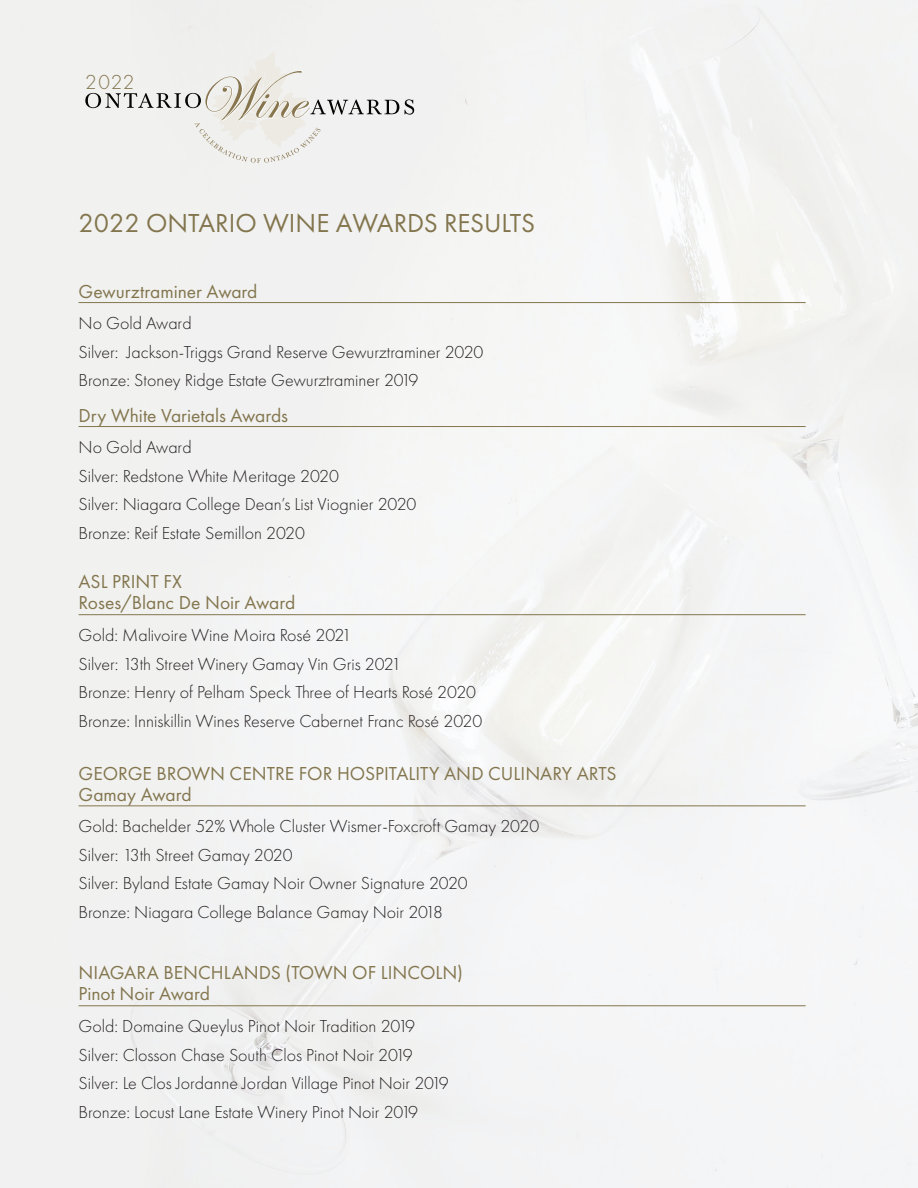
<style>
.page{position:relative;width:918px;height:1188px;background:#fff}
.page>*{position:absolute;margin:0;border:0;box-sizing:border-box;transform-origin:0 0}
.t1{font:27px "Futura PT";color:#83764e}
.t2{font:300 21px "Futura PT";color:#83764e}
.t3{font:19.5px "Futura PT";color:#83764e}
.t4{font:300 18px "Futura PT";color:#231f20}
</style>
<div class="page">
<svg style="left:405px;top:99px;width:9px;height:16px"></svg>
<svg style="left:85px;top:51px;width:314px;height:112px"></svg>
<hr style="left:79px;top:302px;width:727px;height:1px;background:#83764e">
<hr style="left:79px;top:426px;width:727px;height:1px;background:#83764e">
<hr style="left:79px;top:614px;width:727px;height:1px;background:#83764e">
<hr style="left:79px;top:805px;width:727px;height:1px;background:#83764e">
<hr style="left:79px;top:1005px;width:727px;height:1px;background:#83764e">
<p class="t2" style="left:85px;top:70px;width:51px">2022</p>
<p class="t1" style="left:79px;top:207px;width:458px">2022 ONTARIO WINE AWARDS RESULTS</p>
<p class="t3" style="left:79px;top:280px;width:180px">Gewurztraminer Award</p>
<p class="t4" style="left:79px;top:313px;width:115px">No Gold Award</p>
<p class="t4" style="left:79px;top:341px;width:406px">Silver: Jackson-Triggs Grand Reserve Gewurztraminer 2020</p>
<p class="t4" style="left:79px;top:370px;width:341px">Bronze: Stoney Ridge Estate Gewurztraminer 2019</p>
<p class="t3" style="left:79px;top:404px;width:211px">Dry White Varietals Awards</p>
<p class="t4" style="left:79px;top:437px;width:115px">No Gold Award</p>
<p class="t4" style="left:79px;top:465px;width:262px">Silver: Redstone White Meritage 2020</p>
<p class="t4" style="left:79px;top:494px;width:339px">Silver: Niagara College Dean’s List Viognier 2020</p>
<p class="t4" style="left:79px;top:522px;width:228px">Bronze: Reif Estate Semillon 2020</p>
<p class="t3" style="left:79px;top:570px;width:105px">ASL PRINT FX</p>
<p class="t3" style="left:79px;top:591px;width:218px">Roses/Blanc De Noir Award</p>
<p class="t4" style="left:79px;top:625px;width:275px">Gold: Malivoire Wine Moira Rosé 2021</p>
<p class="t4" style="left:79px;top:654px;width:324px">Silver: 13th Street Winery Gamay Vin Gris 2021</p>
<p class="t4" style="left:79px;top:682px;width:399px">Bronze: Henry of Pelham Speck Three of Hearts Rosé 2020</p>
<p class="t4" style="left:79px;top:711px;width:405px">Bronze: Inniskillin Wines Reserve Cabernet Franc Rosé 2020</p>
<p class="t3" style="left:79px;top:761px;width:540px">GEORGE BROWN CENTRE FOR HOSPITALITY AND CULINARY ARTS</p>
<p class="t3" style="left:79px;top:782px;width:115px">Gamay Award</p>
<p class="t4" style="left:79px;top:816px;width:462px">Gold: Bachelder 52% Whole Cluster Wismer-Foxcroft Gamay 2020</p>
<p class="t4" style="left:79px;top:845px;width:216px">Silver: 13th Street Gamay 2020</p>
<p class="t4" style="left:79px;top:873px;width:391px">Silver: Byland Estate Gamay Noir Owner Signature 2020</p>
<p class="t4" style="left:79px;top:902px;width:366px">Bronze: Niagara College Balance Gamay Noir 2018</p>
<p class="t3" style="left:79px;top:961px;width:386px">NIAGARA BENCHLANDS (TOWN OF LINCOLN)</p>
<p class="t3" style="left:79px;top:982px;width:133px">Pinot Noir Award</p>
<p class="t4" style="left:79px;top:1016px;width:338px">Gold: Domaine Queylus Pinot Noir Tradition 2019</p>
<p class="t4" style="left:79px;top:1045px;width:335px">Silver: Closson Chase South Clos Pinot Noir 2019</p>
<p class="t4" style="left:79px;top:1073px;width:372px">Silver: Le Clos Jordanne Jordan Village Pinot Noir 2019</p>
<p class="t4" style="left:79px;top:1102px;width:341px">Bronze: Locust Lane Estate Winery Pinot Noir 2019</p>
</div>
